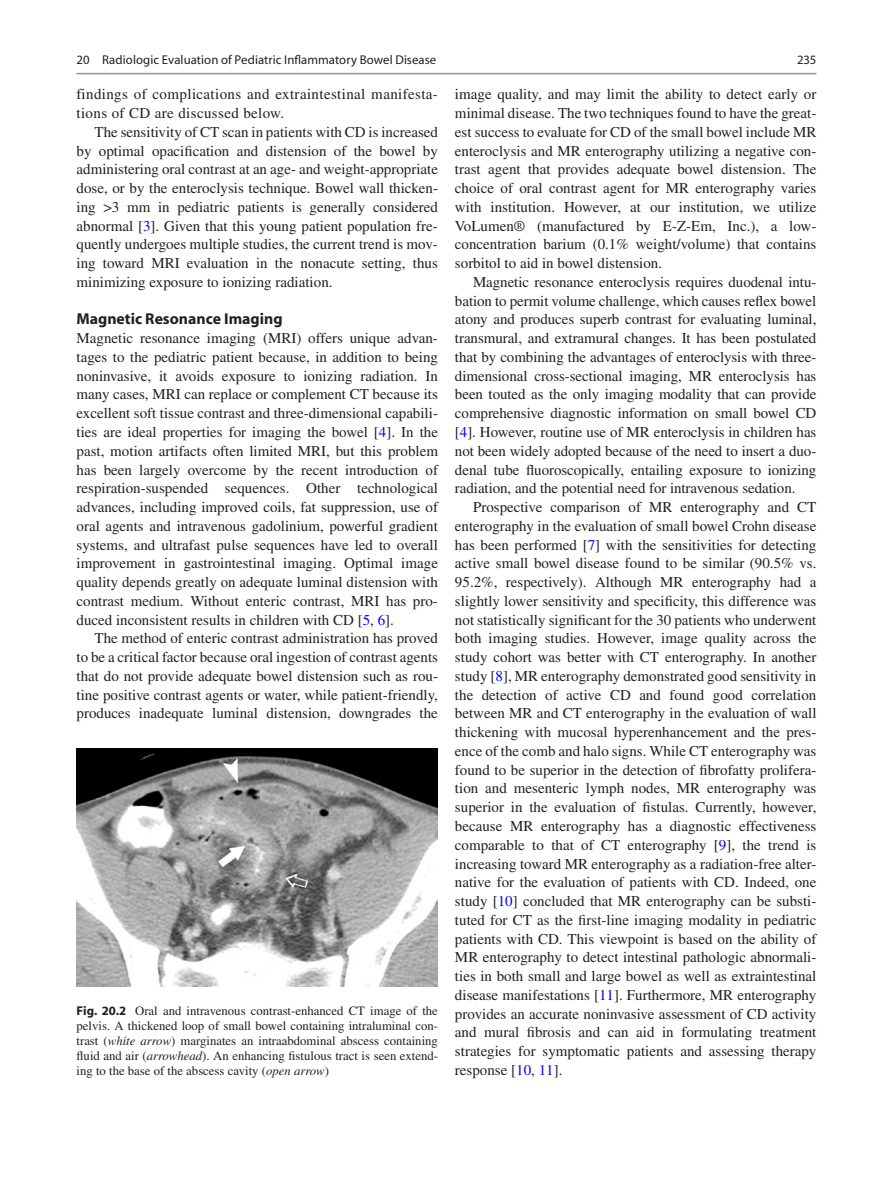
<style>
.page{position:relative;width:893px;height:1187px;background:#fff}
.page>*{position:absolute;margin:0;border:0;box-sizing:border-box;transform-origin:0 0}
.t1{font:700 15.75px "Gyvmdc Myriad";color:#231f20}
.t2{font:15px/18.8px "Ddsnvx Times";color:#231f20;text-align:justify}
.t3{font:15px/18.8px "Ddsnvx Times";letter-spacing:.025em;color:#231f20}
.t4{font:12.75px/15px "Ddsnvx Times";color:#231f20;text-align:justify}
.t5{font:12.75px "Yggjmg Myriad";letter-spacing:.005em;color:#231f20}
.t6{font:12.75px "Kvtdwj Myriad";color:#231f20}
.s1{color:#0000fa}
.s2{font-family:"Gyvmdc Myriad";font-weight:700}
.s3{font-family:"Rpnsrj Times";font-style:italic}
</style>
<div class="page">
<img style="left:77px;top:748px;width:361px;height:237px">
<hr style="left:77px;top:73px;width:739px;height:1px;background:#939598">
<p class="t5" style="left:77px;top:54px;width:361px">20 Radiologic Evaluation of Pediatric Inflammatory Bowel Disease</p>
<p class="t3" style="left:77px;top:85px;width:363px">findings of complications and extraintestinal manifesta&shy;tions of CD are discussed below.</p>
<p class="t2" style="left:77px;top:122px;width:363px;text-indent:18px">The sensitivity of CT scan in patients with CD is increased by optimal opacification and distension of the bowel by administering oral contrast at an age- and weight-appropriate dose, or by the enteroclysis technique. Bowel wall thicken&shy;ing &gt;3 mm in pediatric patients is generally considered abnormal [<span class="s1">3</span>]. Given that this young patient population fre&shy;quently undergoes multiple studies, the current trend is mov&shy;ing toward MRI evaluation in the nonacute setting, thus minimizing exposure to ionizing radiation.</p>
<p class="t1" style="left:77px;top:311px;width:208px">Magnetic Resonance Imaging</p>
<p class="t2" style="left:77px;top:329px;width:363px">Magnetic resonance imaging (MRI) offers unique advan&shy;tages to the pediatric patient because, in addition to being noninvasive, it avoids exposure to ionizing radiation. In many cases, MRI can replace or complement CT because its excellent soft tissue contrast and three-dimensional capabili&shy;ties are ideal properties for imaging the bowel [<span class="s1">4</span>]. In the past, motion artifacts often limited MRI, but this problem has been largely overcome by the recent introduction of respiration-suspended sequences. Other technological advances, including improved coils, fat suppression, use of oral agents and intravenous gadolinium, powerful gradient systems, and ultrafast pulse sequences have led to overall improvement in gastrointestinal imaging. Optimal image quality depends greatly on adequate luminal distension with contrast medium. Without enteric contrast, MRI has pro&shy;duced inconsistent results in children with CD [<span class="s1">5</span>, <span class="s1">6</span>].</p>
<p class="t2" style="left:77px;top:629px;width:363px;text-indent:18px">The method of enteric contrast administration has proved to be a critical factor because oral ingestion of contrast agents that do not provide adequate bowel distension such as rou&shy;tine positive contrast agents or water, while patient-friendly, produces inadequate luminal distension, downgrades the</p>
<p class="t4" style="left:77px;top:1002px;width:363px"><span class="s2">Fig. 20.2</span> Oral and intravenous contrast-enhanced CT image of the pelvis. A thickened loop of small bowel containing intraluminal con&shy;trast (<span class="s3">white arrow</span>) marginates an intraabdominal abscess containing fluid and air (<span class="s3">arrowhead</span>). An enhancing fistulous tract is seen extend&shy;ing to the base of the abscess cavity (<span class="s3">open arrow</span>)</p>
<p class="t6" style="left:797px;top:54px;width:21px">235</p>
<p class="t2" style="left:455px;top:85px;width:363px">image quality, and may limit the ability to detect early or minimal disease. The two techniques found to have the great&shy;est success to evaluate for CD of the small bowel include MR enteroclysis and MR enterography utilizing a negative con&shy;trast agent that provides adequate bowel distension. The choice of oral contrast agent for MR enterography varies with institution. However, at our institution, we utilize VoLumen® (manufactured by E-Z-Em, Inc.), a low&shy;concentration barium (0.1% weight/volume) that contains sorbitol to aid in bowel distension.</p>
<p class="t2" style="left:455px;top:272px;width:363px;text-indent:18px">Magnetic resonance enteroclysis requires duodenal intu&shy;bation to permit volume challenge, which causes reflex bowel atony and produces superb contrast for evaluating luminal, transmural, and extramural changes. It has been postulated that by combining the advantages of enteroclysis with three&shy;dimensional cross-sectional imaging, MR enteroclysis has been touted as the only imaging modality that can provide comprehensive diagnostic information on small bowel CD [<span class="s1">4</span>]. However, routine use of MR enteroclysis in children has not been widely adopted because of the need to insert a duo&shy;denal tube fluoroscopically, entailing exposure to ionizing radiation, and the potential need for intravenous sedation.</p>
<p class="t2" style="left:455px;top:497px;width:363px;text-indent:18px">Prospective comparison of MR enterography and CT enterography in the evaluation of small bowel Crohn disease has been performed [<span class="s1">7</span>] with the sensitivities for detecting active small bowel disease found to be similar (90.5% vs.<br>95.2%, respectively). Although MR enterography had a slightly lower sensitivity and specificity, this difference was not statistically significant for the 30 patients who underwent both imaging studies. However, image quality across the study cohort was better with CT enterography. In another study [<span class="s1">8</span>], MR enterography demonstrated good sensitivity in the detection of active CD and found good correlation between MR and CT enterography in the evaluation of wall thickening with mucosal hyperenhancement and the pres&shy;ence of the comb and halo signs. While CT enterography was found to be superior in the detection of fibrofatty prolifera&shy;tion and mesenteric lymph nodes, MR enterography was superior in the evaluation of fistulas. Currently, however, because MR enterography has a diagnostic effectiveness comparable to that of CT enterography [<span class="s1">9</span>], the trend is increasing toward MR enterography as a radiation-free alter&shy;native for the evaluation of patients with CD. Indeed, one study [<span class="s1">10</span>] concluded that MR enterography can be substi&shy;tuted for CT as the first-line imaging modality in pediatric patients with CD. This viewpoint is based on the ability of MR enterography to detect intestinal pathologic abnormali&shy;ties in both small and large bowel as well as extraintestinal disease manifestations [<span class="s1">11</span>]. Furthermore, MR enterography provides an accurate noninvasive assessment of CD activity and mural fibrosis and can aid in formulating treatment strategies for symptomatic patients and assessing therapy response [<span class="s1">10</span>, <span class="s1">11</span>].</p>
</div>
